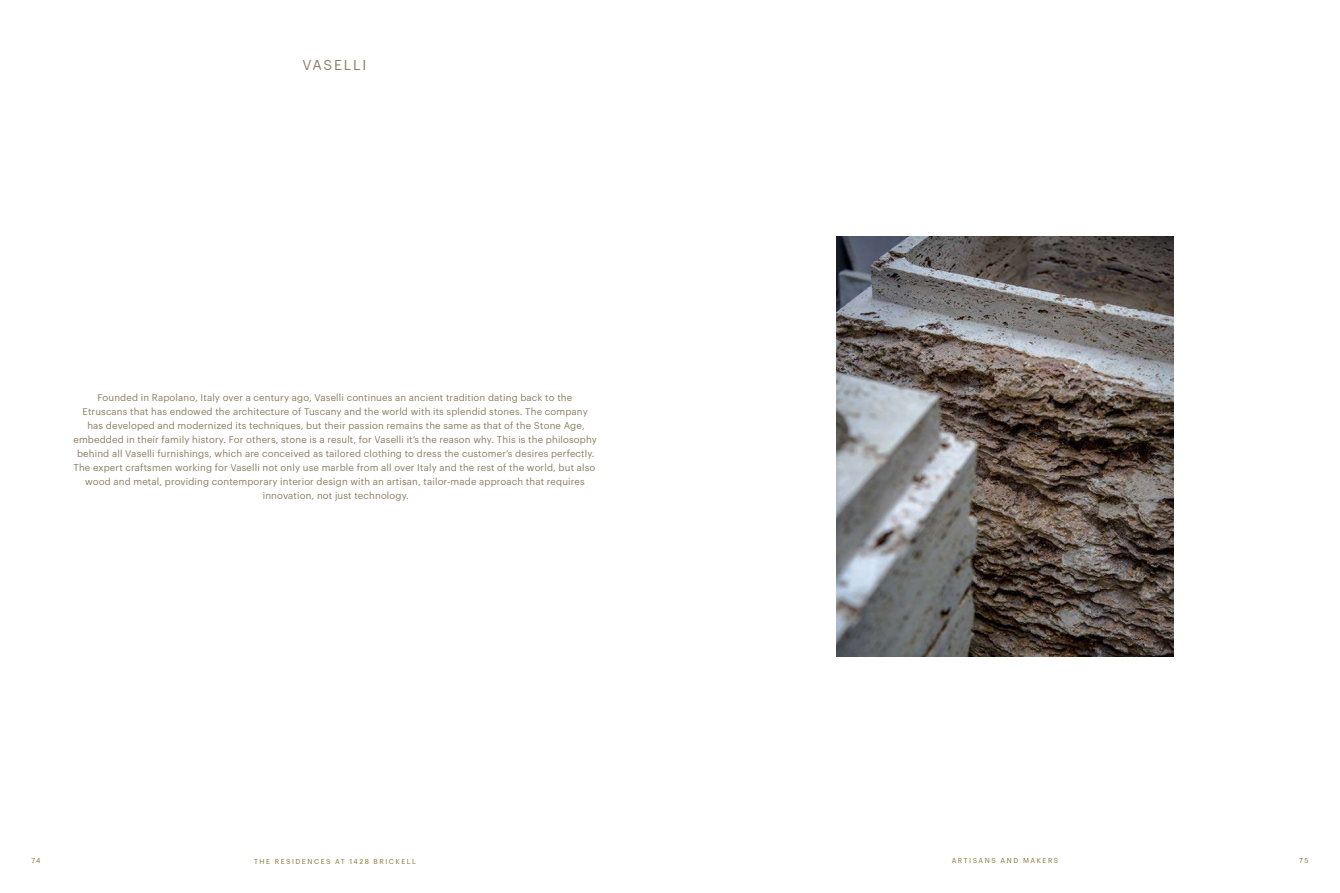
<style>
.page{position:relative;width:1340px;height:893px;background:#fff}
.page>*{position:absolute;margin:0;border:0;box-sizing:border-box;transform-origin:0 0}
.t1{font:14px "Graphik";letter-spacing:.13em;color:#8c7d61}
.t2{font:9.62px/14px "Graphik";letter-spacing:.015em;color:#8c7d61;text-align:center}
.t3{font:7px "Graphik";letter-spacing:.215em;color:#8b7235}
</style>
<div class="page">
<img style="left:837px;top:236px;width:336px;height:420px">
<h1 class="t1" style="left:302px;top:54px;width:65px">VASELLI</h1>
<p class="t2" style="left:73px;top:389px;width:525px">Founded in Rapolano, Italy over a century ago, Vaselli continues an ancient tradition dating back to the<br>Etruscans that has endowed the architecture of Tuscany and the world with its splendid stones. The company has developed and modernized its techniques, but their passion remains the same as that of the Stone Age, embedded in their family history. For others, stone is a result, for Vaselli it’s the reason why. This is the philosophy behind all Vaselli furnishings, which are conceived as tailored clothing to dress the customer’s desires perfectly.<br>The expert craftsmen working for Vaselli not only use marble from all over Italy and the rest of the world, but also wood and metal, providing contemporary interior design with an artisan, tailor-made approach that requires innovation, not just technology.</p>
<p class="t3" style="left:32px;top:855px;width:10px">74</p>
<p class="t3" style="left:254px;top:856px;width:163px">THE RESIDENCES AT 1428 BRICKELL</p>
<p class="t3" style="left:951px;top:855px;width:108px">ARTISANS AND MAKERS</p>
<p class="t3" style="left:1299px;top:855px;width:11px">75</p>
</div>
